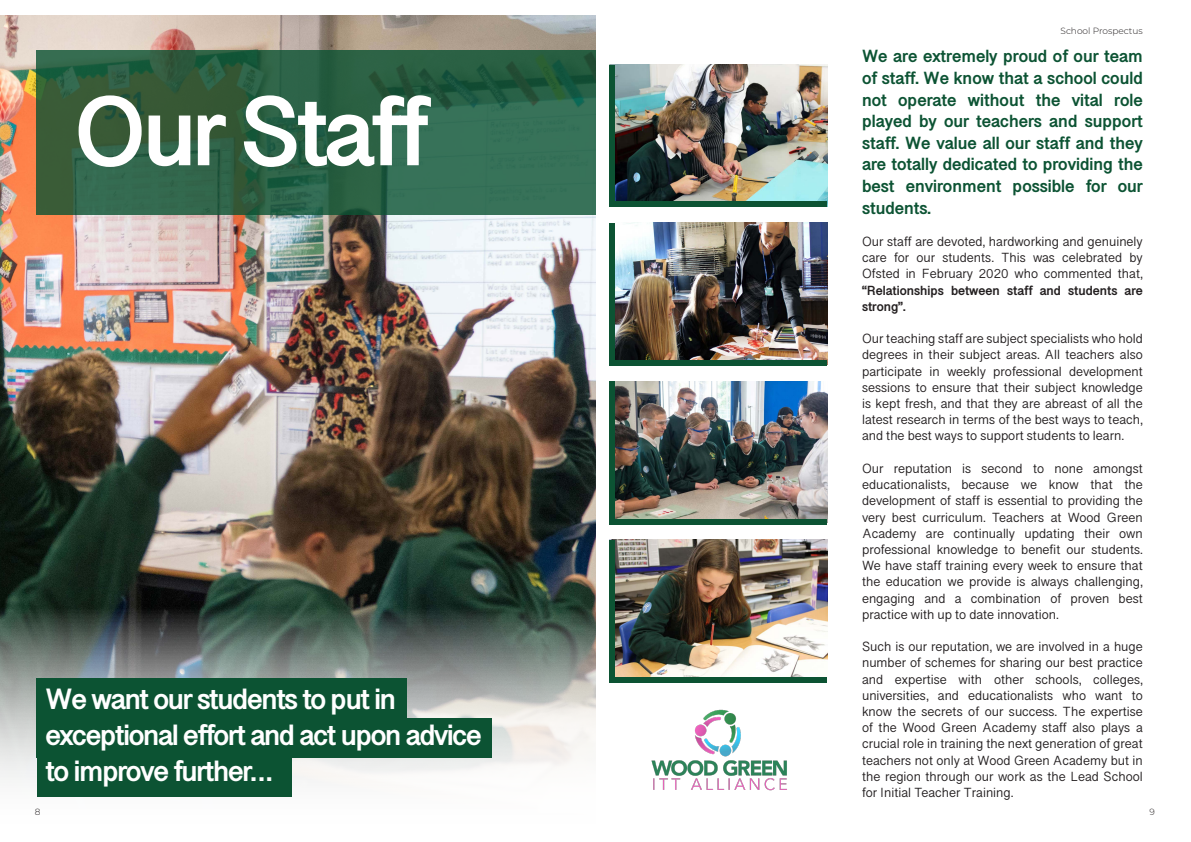
<style>
.page{position:relative;width:1191px;height:842px;background:#fff}
.page>*{position:absolute;margin:0;border:0;box-sizing:border-box;transform-origin:0 0}
.t1{font:700 100px "Sinhala Sangam MN";letter-spacing:-.04em;color:#fff}
.t2{font:700 30px/36px "Sinhala Sangam MN";letter-spacing:-.04em;color:#fff}
.t3{font:700 18px/21.6px "Sinhala Sangam MN";color:#0c5333;text-align:justify}
.t4{font:13.5px/16.2px "Sinhala Sangam MN";color:#231f20;text-align:justify}
.t5{font:300 9px "Montserrat";color:#231f20}
.s1{font-weight:700}
</style>
<div class="page">
<img style="left:0;top:15px;width:595px;height:498px">
<img style="left:0;top:513px;width:595px;height:267px">
<svg style="left:36px;top:50px;width:559px;height:165px;background:#2f6246"></svg>
<div style="left:37px;top:757px;width:255px;height:40px;background:#0c5333"></div>
<div style="left:37px;top:678px;width:370px;height:40px;background:#0c5333"></div>
<div style="left:37px;top:718px;width:455px;height:39px;background:#0c5333"></div>
<img style="left:651px;top:709px;width:136px;height:82px">
<img style="left:614px;top:540px;width:213px;height:138px">
<div style="left:609px;top:678px;width:218px;height:5px;background:#0c5333"></div>
<div style="left:609px;top:540px;width:5px;height:142px;background:#0c5333"></div>
<img style="left:614px;top:223px;width:213px;height:137px">
<div style="left:609px;top:360px;width:218px;height:5px;background:#0c5333"></div>
<div style="left:609px;top:223px;width:5px;height:142px;background:#0c5333"></div>
<img style="left:614px;top:381px;width:213px;height:138px">
<div style="left:609px;top:519px;width:218px;height:5px;background:#0c5333"></div>
<div style="left:609px;top:381px;width:5px;height:142px;background:#0c5333"></div>
<img style="left:614px;top:65px;width:213px;height:136px">
<div style="left:609px;top:65px;width:5px;height:142px;background:#0c5333"></div>
<div style="left:609px;top:201px;width:218px;height:6px;background:#0c5333"></div>
<p class="t1" style="left:74px;top:80px;width:355px">Our Staff</p>
<p class="t2" style="left:45px;top:682px;width:437px">We want our students to put in exceptional effort and act upon advice to improve further...</p>
<p class="t5" style="left:1060px;top:25px;width:84px">School Prospectus</p>
<p class="t3" style="left:862px;top:46px;width:282px">We are extremely proud of our team of staff. We know that a school could not operate without the vital role played by our teachers and support staff. We value all our staff and they are totally dedicated to providing the best environment possible for our students.</p>
<p class="t4" style="left:862px;top:234px;width:282px">Our staff are devoted, hardworking and genuinely care for our students. This was celebrated by Ofsted in February 2020 who commented that, <span class="s1">“Relationships between staff and students are strong”.</span></p>
<p class="t4" style="left:862px;top:331px;width:282px">Our teaching staff are subject specialists who hold degrees in their subject areas. All teachers also participate in weekly professional development sessions to ensure that their subject knowledge is kept fresh, and that they are abreast of all the latest research in terms of the best ways to teach, and the best ways to support students to learn.</p>
<p class="t4" style="left:862px;top:461px;width:282px">Our reputation is second to none amongst educationalists, because we know that the development of staff is essential to providing the very best curriculum. Teachers at Wood Green Academy are continually updating their own professional knowledge to benefit our students.<br>We have staff training every week to ensure that the education we provide is always challenging, engaging and a combination of proven best practice with up to date innovation.</p>
<p class="t4" style="left:862px;top:639px;width:282px">Such is our reputation, we are involved in a huge number of schemes for sharing our best practice and expertise with other schools, colleges, universities, and educationalists who want to know the secrets of our success. The expertise of the Wood Green Academy staff also plays a crucial role in training the next generation of great teachers not only at Wood Green Academy but in the region through our work as the Lead School for Initial Teacher Training.</p>
<p class="t5" style="left:35px;top:806px;width:7px">8</p>
<p class="t5" style="left:1149px;top:806px;width:7px">9</p>
</div>
